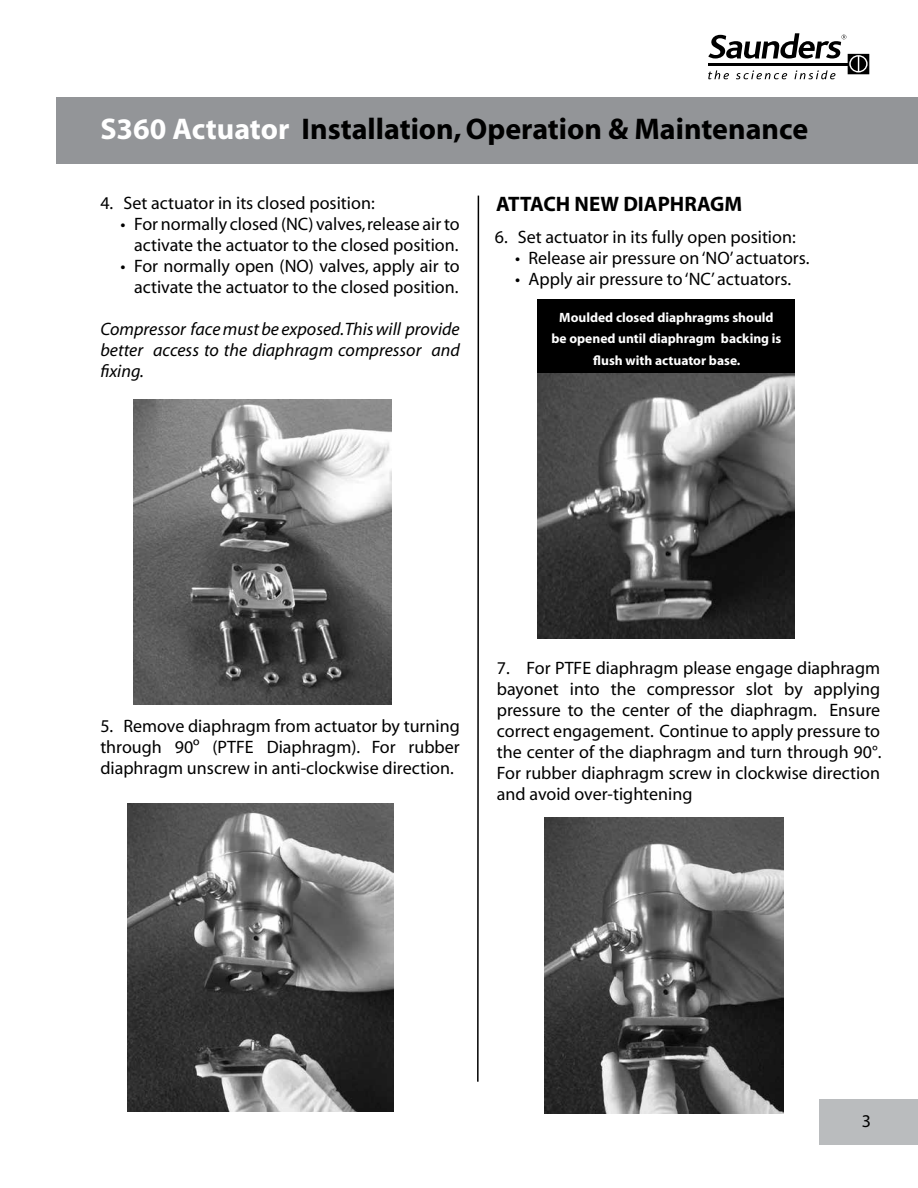
<style>
.page{position:relative;width:918px;height:1188px;background:#fff}
.page>*{position:absolute;margin:0;border:0;box-sizing:border-box;transform-origin:0 0}
.t1{font:700 30px "Myriad";color:#000}
.t2{font:700 21px "Myriad";color:#000}
.t3{font:18px/21px "Myriad";color:#000;text-align:right}
.t4{font:italic 18px/21px "Myriad";color:#000;text-align:justify}
.t5{font:700 13.5px/21px "Myriad";color:#fff;text-align:center}
.s1{color:#fff}
.s2{font-family:"Myriad Pro"}
</style>
<div class="page">
<div style="left:820px;top:1100px;width:98px;height:45px;background:#babcbe"></div>
<div style="left:57px;top:98px;width:861px;height:66px;background:#939598"></div>
<svg style="left:708px;top:33px;width:161px;height:46px"></svg>
<img style="left:127px;top:803px;width:266px;height:309px">
<img style="left:134px;top:399px;width:257px;height:306px">
<img style="left:544px;top:817px;width:239px;height:297px">
<img style="left:538px;top:373px;width:257px;height:265px">
<svg style="left:477px;top:195px;width:3px;height:887px"></svg>
<div style="left:538px;top:300px;width:257px;height:73px;background:#000"></div>
<h1 class="t1" style="left:100px;top:114px;width:709px"><span class="s1">S360 Actuator</span> Installation, Operation &amp; Maintenance</h1>
<p class="t3" style="left:100px;top:193px;width:276px">4. Set actuator in its closed position:</p>
<p class="t3" style="left:121px;top:214px;width:341px"><span class="s2">•</span> For normally closed (NC) valves, release air to activate the actuator to the closed position.</p>
<p class="t3" style="left:121px;top:256px;width:341px"><span class="s2">•</span> For normally open (NO) valves, apply air to activate the actuator to the closed position.</p>
<p class="t4" style="left:100px;top:319px;width:361px">Compressor face must be exposed. This will provide better access to the diaphragm compressor and fixing.</p>
<p class="t2" style="left:496px;top:193px;width:248px">ATTACH NEW DIAPHRAGM</p>
<p class="t3" style="left:495px;top:227px;width:302px">6. Set actuator in its fully open position:</p>
<p class="t3" style="left:515px;top:248px;width:296px"><span class="s2">•</span> Release air pressure on ‘NO’ actuators.</p>
<p class="t3" style="left:515px;top:269px;width:278px"><span class="s2">•</span> Apply air pressure to ‘NC’ actuators.</p>
<p class="t5" style="left:551px;top:308px;width:232px">Moulded closed diaphragms should be opened until diaphragm backing is flush with actuator base.</p>
<p class="t3" style="left:100px;top:717px;width:361px;text-align:justify">5. Remove diaphragm from actuator by turning through 90º (PTFE Diaphragm). For rubber diaphragm unscrew in anti-clockwise direction.</p>
<p class="t3" style="left:497px;top:658px;width:386px;text-align:justify">7. For PTFE diaphragm please engage diaphragm bayonet into the compressor slot by applying pressure to the center of the diaphragm. Ensure correct engagement. Continue to apply pressure to the center of the diaphragm and turn through 90°.<br>For rubber diaphragm screw in clockwise direction and avoid over-tightening</p>
<p class="t3" style="left:862px;top:1111px;width:11px">3</p>
</div>
